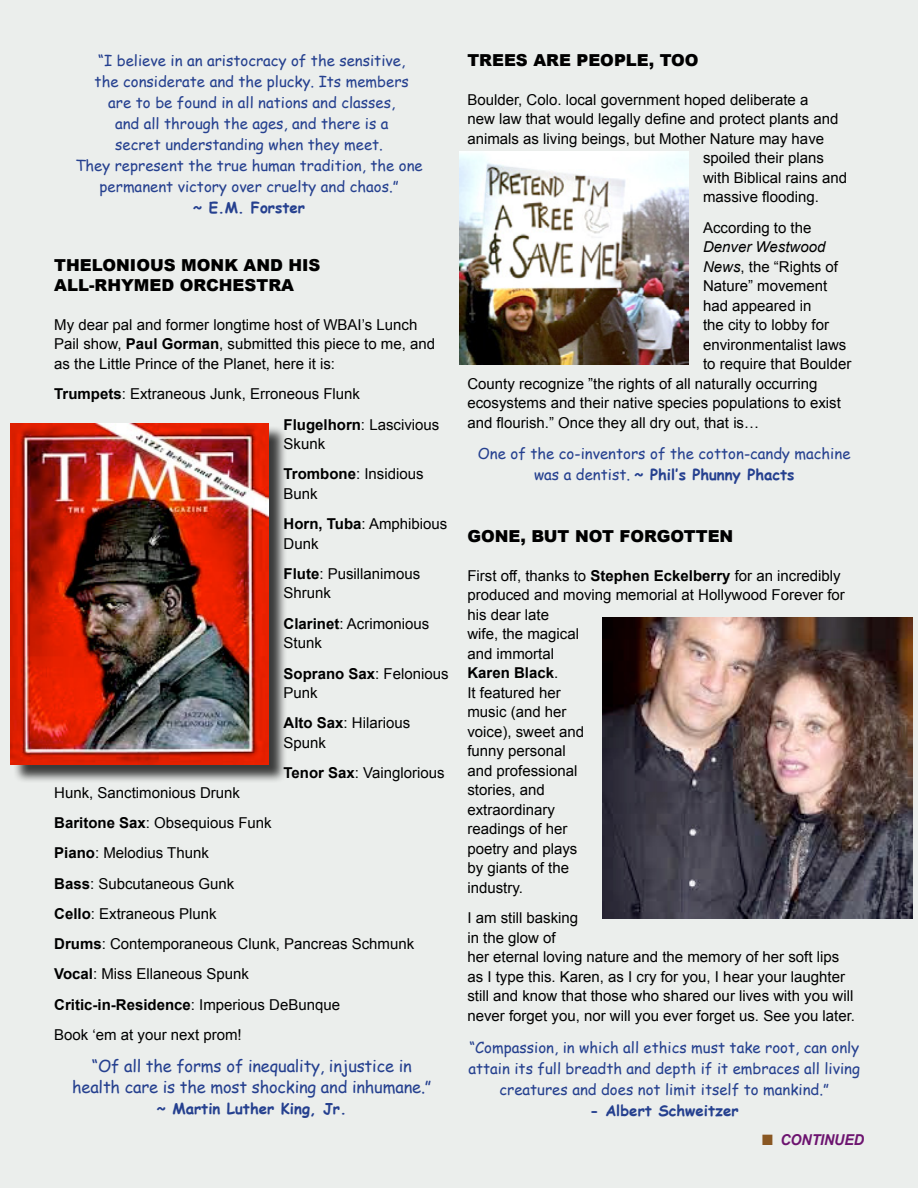
<style>
.page{position:relative;width:918px;height:1188px;background:#fff}
.page>*{position:absolute;margin:0;border:0;box-sizing:border-box;transform-origin:0 0}
.t1{font:16.5px/21px "Comic Sans MS";letter-spacing:-.01em;color:#25408f;text-align:center}
.t2{font:900 16.5px/19.5px "Arial";color:#000}
.t3{font:15px/19.5px "Arial";color:#000}
.t4{font:15px/21px "Comic Sans MS";color:#25408f;text-align:center}
.t5{font:700 15px "Comic Sans MS";color:#25408f}
.t6{font:italic 15px "Arial";color:#000}
.t7{font:italic 700 15px "Arial";letter-spacing:-.01em;color:#6d1470;scale:.95 1}
.s1{font-weight:700}
.s2{font-style:italic}
.s3{color:#895722}
</style>
<div class="page">
<div style="left:0;top:0;width:917px;height:1188px;background:#ebeeec"></div>
<div style="left:13px;top:426px;width:274px;height:357px;background:#000;opacity:.75"></div>
<img style="left:11px;top:423px;width:258px;height:341px">
<img style="left:602px;top:618px;width:311px;height:301px">
<img style="left:459px;top:152px;width:229px;height:212px">
<p class="t4" style="left:75px;top:50px;width:349px">“I believe in an aristocracy of the sensitive,<br>the considerate and the plucky. Its members<br>are to be found in all nations and classes,<br>and all through the ages, and there is a<br>secret understanding when they meet.<br>They represent the true human tradition, the one permanent victory over cruelty and chaos.”</p>
<p class="t5" style="left:193px;top:196px;width:113px">~ E.M. Forster</p>
<p class="t2" style="left:54px;top:256px;width:268px">THELONIOUS MONK AND HIS<br>ALL-RHYMED ORCHESTRA</p>
<p class="t3" style="left:54px;top:315px;width:383px">My dear pal and former longtime host of WBAI’s Lunch<br>Pail show, <span class="s1">Paul Gorman</span>, submitted this piece to me, and as the Little Prince of the Planet, here it is:</p>
<p class="t3" style="left:284px;top:379px;width:157px;line-height:30.3px;text-indent:-229px"><span class="s1">Trumpets</span>: Extraneous Junk, Erroneous Flunk<br><span class="s1">Flugelhorn</span>: Lascivious</p>
<p class="t3" style="left:284px;top:429px;width:142px;line-height:30.3px">Skunk<br><span class="s1">Trombone</span>: Insidious</p>
<p class="t3" style="left:284px;top:479px;width:165px;line-height:30.3px">Bunk<br><span class="s1">Horn, Tuba</span>: Amphibious</p>
<p class="t3" style="left:284px;top:528px;width:138px;line-height:30.3px">Dunk<br><span class="s1">Flute</span>: Pusillanimous</p>
<p class="t3" style="left:284px;top:578px;width:147px;line-height:30.3px">Shrunk<br><span class="s1">Clarinet</span>: Acrimonious</p>
<p class="t3" style="left:284px;top:628px;width:167px;line-height:30.3px">Stunk<br><span class="s1">Soprano Sax</span>: Felonious</p>
<p class="t3" style="left:284px;top:678px;width:128px;line-height:30.3px">Punk<br><span class="s1">Alto Sax</span>: Hilarious</p>
<p class="t3" style="left:284px;top:728px;width:163px;line-height:30.3px">Spunk<br><span class="s1">Tenor Sax</span>: Vainglorious</p>
<p class="t3" style="left:54px;top:777px;width:362px;line-height:30.3px">Hunk, Sanctimonious Drunk<br><span class="s1">Baritone Sax</span>: Obsequious Funk<br><span class="s1">Piano</span>: Melodius Thunk<br><span class="s1">Bass</span>: Subcutaneous Gunk<br><span class="s1">Cello</span>: Extraneous Plunk<br><span class="s1">Drums</span>: Contemporaneous Clunk, Pancreas Schmunk<br><span class="s1">Vocal</span>: Miss Ellaneous Spunk<br><span class="s1">Critic-in-Residence</span>: Imperious DeBunque<br>Book ‘em at your next prom!</p>
<p class="t1" style="left:72px;top:1055px;width:361px">“Of all the forms of inequality, injustice in health care is the most shocking and inhumane.”</p>
<p class="t5" style="left:157px;top:1097px;width:191px">~ Martin Luther King, Jr.</p>
<p class="t2" style="left:467px;top:50px;width:233px">TREES ARE PEOPLE, TOO</p>
<p class="t3" style="left:467px;top:90px;width:343px">Boulder, Colo. local government hoped deliberate a</p>
<p class="t3" style="left:467px;top:109px;width:373px">new law that would legally define and protect plants and</p>
<p class="t3" style="left:467px;top:129px;width:358px">animals as living beings, but Mother Nature may have</p>
<p class="t3" style="left:703px;top:148px;width:122px">spoiled their plans</p>
<p class="t3" style="left:703px;top:168px;width:146px">with Biblical rains and</p>
<p class="t3" style="left:703px;top:187px;width:117px">massive flooding.</p>
<p class="t3" style="left:703px;top:218px;width:110px">According to the</p>
<p class="t6" style="left:703px;top:237px;width:124px">Denver Westwood</p>
<p class="t3" style="left:703px;top:257px;width:137px"><span class="s2">News</span>, the “Rights of</p>
<p class="t3" style="left:703px;top:276px;width:126px">Nature” movement</p>
<p class="t3" style="left:703px;top:296px;width:110px">had appeared in</p>
<p class="t3" style="left:703px;top:315px;width:127px">the city to lobby for</p>
<p class="t3" style="left:703px;top:335px;width:145px">environmentalist laws</p>
<p class="t3" style="left:703px;top:354px;width:150px">to require that Boulder</p>
<p class="t3" style="left:467px;top:374px;width:352px">County recognize ”the rights of all naturally occurring</p>
<p class="t3" style="left:467px;top:393px;width:375px">ecosystems and their native species populations to exist</p>
<p class="t3" style="left:467px;top:413px;width:293px">and flourish.” Once they all dry out, that is…</p>
<p class="t4" style="left:478px;top:443px;width:374px">One of the co-inventors of the cotton-candy machine was a dentist. <span class="s1">~ Phil’s Phunny Phacts</span></p>
<p class="t2" style="left:467px;top:526px;width:268px">GONE, BUT NOT FORGOTTEN</p>
<p class="t3" style="left:467px;top:566px;width:379px">First off, thanks to <span class="s1">Stephen Eckelberry</span> for an incredibly produced and moving memorial at Hollywood Forever for his dear late<br>wife, the magical<br>and immortal<br><span class="s1">Karen Black</span>.<br>It featured her<br>music (and her<br>voice), sweet and<br>funny personal<br>and professional<br>stories, and<br>extraordinary<br>readings of her<br>poetry and plays<br>by giants of the<br>industry.</p>
<p class="t3" style="left:467px;top:908px;width:389px">I am still basking<br>in the glow of<br>her eternal loving nature and the memory of her soft lips as I type this. Karen, as I cry for you, I hear your laughter still and know that those who shared our lives with you will never forget you, nor will you ever forget us. See you later.</p>
<p class="t4" style="left:468px;top:1036px;width:393px">“Compassion, in which all ethics must take root, can only attain its full breadth and depth if it embraces all living creatures and does not limit itself to mankind.”</p>
<p class="t5" style="left:590px;top:1099px;width:151px">- Albert Schweitzer</p>
<p class="t7" style="left:762px;top:1129px;width:109px"><span class="s3">■</span> CONTINUED</p>
</div>
